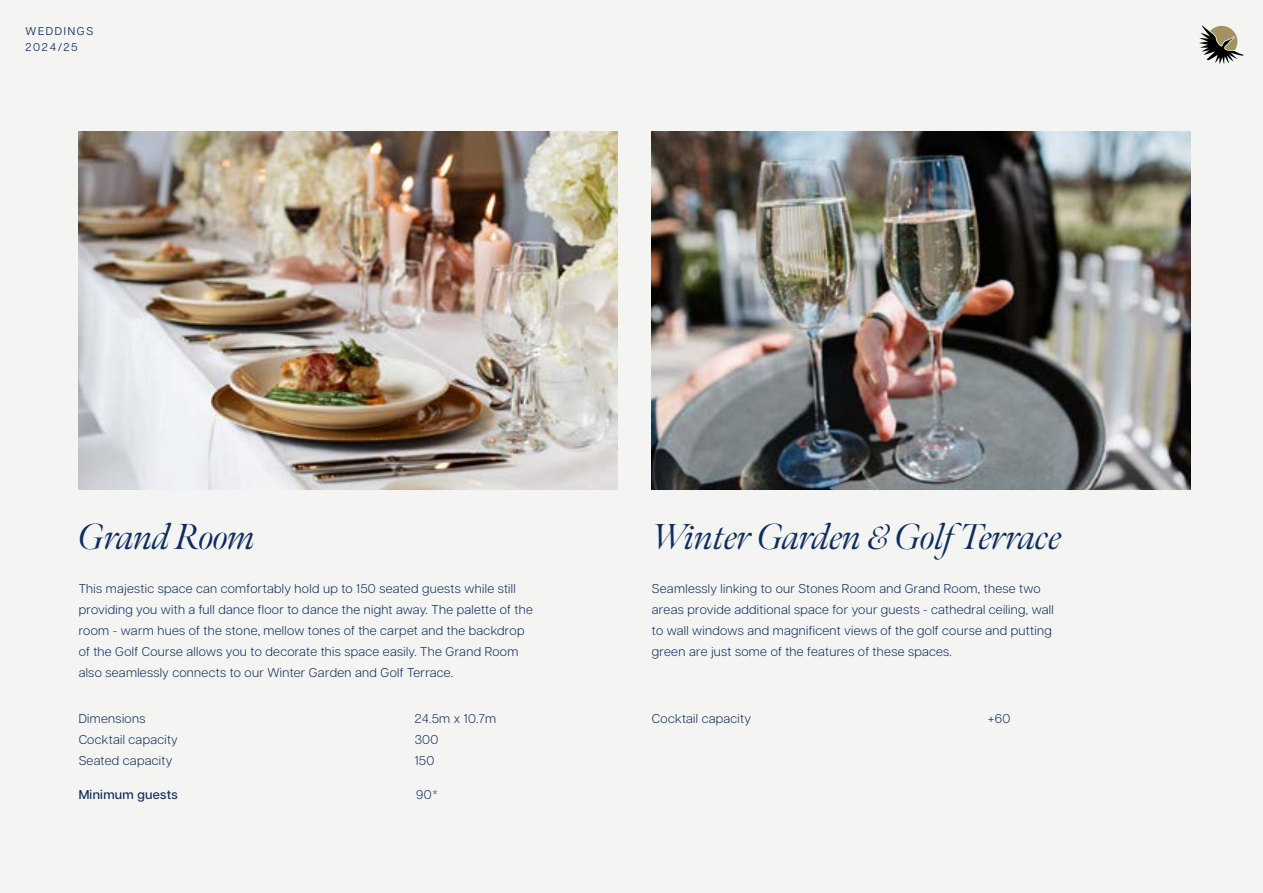
<style>
.page{position:relative;width:1263px;height:893px;background:#f4f4f2}
.page>*{position:absolute;margin:0;border:0;box-sizing:border-box;transform-origin:0 0}
.t1{font:italic 36px "Meno Banner";letter-spacing:-.01em;color:#0f2d5c}
.t2{font:300 12.75px/21px "Articulat CF";letter-spacing:.025em;color:#0f2d5c}
.t3{font:500 12.75px "Articulat CF";letter-spacing:.025em;color:#0f2d5c}
.t4{font:11.25px/16.5px "Articulat CF";letter-spacing:.15em;color:#0f2d5c}
</style>
<div class="page">
<img style="left:79px;top:132px;width:538px;height:357px">
<img style="left:652px;top:132px;width:539px;height:357px">
<svg style="left:1199px;top:25px;width:45px;height:39px"></svg>
<p class="t4" style="left:26px;top:22px;width:69px">WEDDINGS<br>2024/25</p>
<h1 class="t1" style="left:79px;top:515px;width:179px">Grand Room</h1>
<h1 class="t1" style="left:652px;top:515px;width:412px">Winter Garden &amp; Golf Terrace</h1>
<p class="t2" style="left:79px;top:577px;width:456px">This majestic space can comfortably hold up to 150 seated guests while still providing you with a full dance floor to dance the night away. The palette of the room - warm hues of the stone, mellow tones of the carpet and the backdrop of the Golf Course allows you to decorate this space easily. The Grand Room also seamlessly connects to our Winter Garden and Golf Terrace.</p>
<p class="t2" style="left:652px;top:577px;width:403px">Seamlessly linking to our Stones Room and Grand Room, these two areas provide additional space for your guests - cathedral ceiling, wall to wall windows and magnificent views of the golf course and putting green are just some of the features of these spaces.</p>
<p class="t2" style="left:79px;top:707px;width:68px">Dimensions</p>
<p class="t2" style="left:415px;top:707px;width:83px">24.5m x 10.7m</p>
<p class="t2" style="left:79px;top:728px;width:101px">Cocktail capacity</p>
<p class="t2" style="left:415px;top:728px;width:25px">300</p>
<p class="t2" style="left:79px;top:749px;width:95px">Seated capacity</p>
<p class="t2" style="left:415px;top:749px;width:21px">150</p>
<p class="t3" style="left:79px;top:785px;width:100px">Minimum guests</p>
<p class="t2" style="left:416px;top:783px;width:23px">90*</p>
<p class="t2" style="left:652px;top:707px;width:101px">Cocktail capacity</p>
<p class="t2" style="left:988px;top:707px;width:24px">+60</p>
</div>
